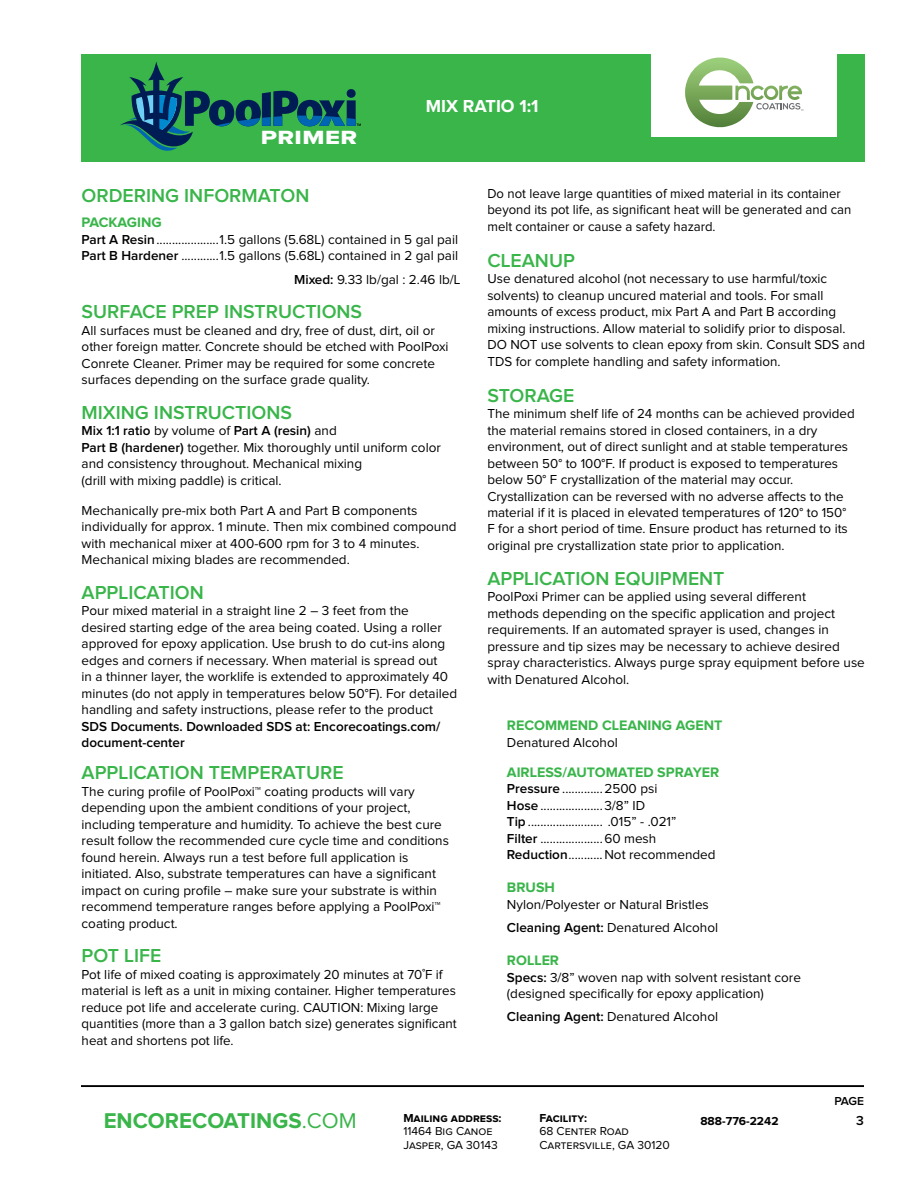
<style>
.page{position:relative;width:918px;height:1188px;background:#fff}
.page>*{position:absolute;margin:0;border:0;box-sizing:border-box;transform-origin:0 0}
.t1{font:700 22.2px "Proxima Nova";color:#39b54a}
.t2{font:22.2px "Proxima Nova";color:#39b54a}
.t3{font:19.8px "Proxima Nova Extrabld";letter-spacing:.02em;color:#fff;scale:1.28 1}
.t4{font:600 19.5px "Proxima Nova";color:#39b54a}
.t5{font:700 18px "Proxima Nova";color:#fff}
.t6{font:700 14.25px "Proxima Nova";color:#39b54a}
.t7{font:700 14.25px "Proxima Nova";letter-spacing:.02em;color:#39b54a}
.t8{font:700 14.25px "Proxima Nova";letter-spacing:.055em;color:#39b54a}
.t9{font:13.5px/16.5px "Proxima Nova";color:#000}
.t10{font:600 13.5px "Proxima Nova";color:#000}
.t11{font:12px/13.5px "Proxima Nova";color:#000}
.t12{font:700 12px "Proxima Nova";color:#000}
.t13{font:600 12px "Proxima Nova";color:#000}
.s1{font-weight:600}
.s2{font-weight:700}
</style>
<div class="page">
<hr style="left:81px;top:1085px;width:783px;height:2px;background:#000">
<div style="left:81px;top:54px;width:784px;height:108px;background:#39b54a"></div>
<svg style="left:120px;top:62px;width:241px;height:89px"></svg>
<div style="left:652px;top:50px;width:185px;height:87px;background:#fff"></div>
<svg style="left:685px;top:58px;width:118px;height:69px"></svg>
<h2 class="t3" style="left:261px;top:129px;width:77px">PRIMER</h2>
<h3 class="t5" style="left:426px;top:98px;width:114px">MIX RATIO 1:1</h3>
<h3 class="t4" style="left:82px;top:187px;width:229px">Ordering Informaton</h3>
<p class="t8" style="left:82px;top:216px;width:70px">PACKAGING</p>
<p class="t9" style="left:82px;top:232px;width:378px"><span class="s1">Part A Resin</span>....................1.5 gallons (5.68L) contained in 5 gal pail<br><span class="s1">Part B Hardener</span> ............1.5 gallons (5.68L) contained in 2 gal pail</p>
<p class="t9" style="left:294px;top:271px;width:168px"><span class="s1">Mixed:</span> 9.33 lb/gal : 2.46 lb/L</p>
<h3 class="t4" style="left:82px;top:303px;width:155px">Surface prep INSTRU</h3>
<h3 class="t4" style="left:292px;top:303px;width:26px">CTIONS</h3>
<p class="t9" style="left:82px;top:322px;width:368px">All surfaces must be cleaned and dry, free of dust, dirt, oil or other foreign matter. Concrete should be etched with PoolPoxi Conrete Cleaner. Primer may be required for some concrete surfaces depending on the surface grade quality.</p>
<h3 class="t4" style="left:82px;top:403px;width:212px">Mixing Instructions</h3>
<p class="t9" style="left:82px;top:423px;width:361px"><span class="s1">Mix 1:1 ratio</span> by volume of <span class="s1">Part A (resin)</span> and<br><span class="s1">Part B (hardener)</span> together. Mix thoroughly until uniform color and consistency throughout. Mechanical mixing<br>(drill with mixing paddle) is critical.</p>
<p class="t9" style="left:82px;top:502px;width:376px">Mechanically pre-mix both Part A and Part B components individually for approx. 1 minute. Then mix combined compound with mechanical mixer at 400-600 rpm for 3 to 4 minutes.<br>Mechanical mixing blades are recommended.</p>
<h3 class="t4" style="left:82px;top:583px;width:124px">Application</h3>
<p class="t9" style="left:82px;top:603px;width:377px">Pour mixed material in a straight line 2 – 3 feet from the<br>desired starting edge of the area being coated. Using a roller approved for epoxy application. Use brush to do cut-ins along edges and corners if necessary. When material is spread out<br>in a thinner layer, the worklife is extended to approximately 40 minutes (do not apply in temperatures below 50°F). For detailed handling and safety instructions, please refer to the product</p>
<p class="t10" style="left:82px;top:720px;width:10px">SDS</p>
<p class="t10" style="left:111px;top:720px;width:166px">Documents. Downloaded SDS</p>
<p class="t10" style="left:296px;top:720px;width:146px">at: Encorecoatings.com/</p>
<p class="t10" style="left:82px;top:736px;width:105px">document-center</p>
<h3 class="t4" style="left:82px;top:764px;width:263px">Application Temperature</h3>
<p class="t9" style="left:82px;top:784px;width:369px">The curing profile of PoolPoxi™ coating products will vary depending upon the ambient conditions of your project, including temperature and humidity. To achieve the best cure result follow the recommended cure cycle time and conditions found herein. Always run a test before full application is initiated. Also, substrate temperatures can have a significant impact on curing profile – make sure your substrate is within recommend temperature ranges before applying a PoolPoxi™ coating product.</p>
<h3 class="t4" style="left:82px;top:947px;width:81px">Pot life</h3>
<p class="t9" style="left:82px;top:967px;width:377px">Pot life of mixed coating is approximately 20 minutes at 70˚F if material is left as a unit in mixing container. Higher temperatures reduce pot life and accelerate curing. CAUTION: Mixing large quantities (more than a 3 gallon batch size) generates significant heat and shortens pot life.</p>
<p class="t9" style="left:487px;top:185px;width:365px">Do not leave large quantities of mixed material in its container beyond its pot life, as significant heat will be generated and can melt container or cause a safety hazard.</p>
<h3 class="t4" style="left:487px;top:251px;width:89px">Cleanup</h3>
<p class="t9" style="left:487px;top:271px;width:379px">Use denatured alcohol (not necessary to use harmful/toxic solvents) to cleanup uncured material and tools. For small amounts of excess product, mix Part A and Part B according mixing instructions. Allow material to solidify prior to disposal.<br>DO NOT use solvents to clean epoxy from skin. Consult SDS and TDS for complete handling and safety information.</p>
<h3 class="t4" style="left:487px;top:386px;width:89px">Storage</h3>
<p class="t9" style="left:487px;top:406px;width:369px">The minimum shelf life of 24 months can be achieved provided the material remains stored in closed containers, in a dry environment, out of direct sunlight and at stable temperatures between 50° to 100°F. If product is exposed to temperatures below 50° F crystallization of the material may occur.<br>Crystallization can be reversed with no adverse affects to the material if it is placed in elevated temperatures of 120° to 150° F for a short period of time. Ensure product has returned to its original pre crystallization state prior to application.</p>
<h3 class="t4" style="left:487px;top:569px;width:239px">Application Equipment</h3>
<p class="t9" style="left:487px;top:589px;width:379px">PoolPoxi Primer can be applied using several different<br>methods depending on the specific application and project requirements. If an automated sprayer is used, changes in pressure and tip sizes may be necessary to achieve desired spray characteristics. Always purge spray equipment before use with Denatured Alcohol.</p>
<p class="t6" style="left:507px;top:719px;width:50px">RECOMMEND</p>
<p class="t6" style="left:602px;top:719px;width:85px">CLEANING AGEN</p>
<p class="t6" style="left:714px;top:719px;width:10px">T</p>
<p class="t9" style="left:507px;top:734px;width:112px">Denatured Alcohol</p>
<p class="t6" style="left:487px;top:766px;width:43px">AIRLESS</p>
<p class="t7" style="left:563px;top:766px;width:140px">/AUTOMATED SPRAYER</p>
<p class="t9" style="left:507px;top:781px;width:210px;text-indent:-19px"><span class="s1">Pressure</span> .............2500 psi<br><span class="s1">Hose</span> ....................3/8” ID<br><span class="s1">Tip</span> ........................ .015” - .021”<br><span class="s1">Filter</span> ....................60 mesh <span class="s1">Reduction</span>...........Not recommended</p>
<p class="t6" style="left:507px;top:881px;width:39px">BRUSH</p>
<p class="t9" style="left:507px;top:893px;width:213px;line-height:23.2px">Nylon/Polyester or Natural Bristles<br><span class="s1">Cleaning Agent:</span> Denatured Alcohol</p>
<p class="t6" style="left:507px;top:954px;width:29px">ROLLER</p>
<p class="t9" style="left:507px;top:969px;width:296px"><span class="s1">Specs:</span> 3/8” woven nap with solvent resistant core (designed specifically for epoxy application)</p>
<p class="t9" style="left:507px;top:1009px;width:213px"><span class="s1">Cleaning Agent:</span> Denatured Alcohol</p>
<p class="t13" style="left:834px;top:1096px;width:31px">Page</p>
<h1 class="t1" style="left:104px;top:1111px;width:117px">ENCORECOATI</h1>
<h1 class="t2" style="left:256px;top:1111px;width:102px"><span class="s2">NGS</span>.COM</h1>
<p class="t12" style="left:700px;top:1115px;width:80px">888-776-2242</p>
<p class="t12" style="left:403px;top:1112px;width:100px">MAILING ADDRESS:</p>
<p class="t10" style="left:856px;top:1114px;width:9px">3</p>
<p class="t11" style="left:403px;top:1125px;width:96px">11464 Big Canoe<br>Jasper, GA 30143</p>
<p class="t12" style="left:539px;top:1112px;width:49px">FACILITY:</p>
<p class="t11" style="left:539px;top:1125px;width:132px">68 Center Road<br>Cartersville, GA 30120</p>
</div>
